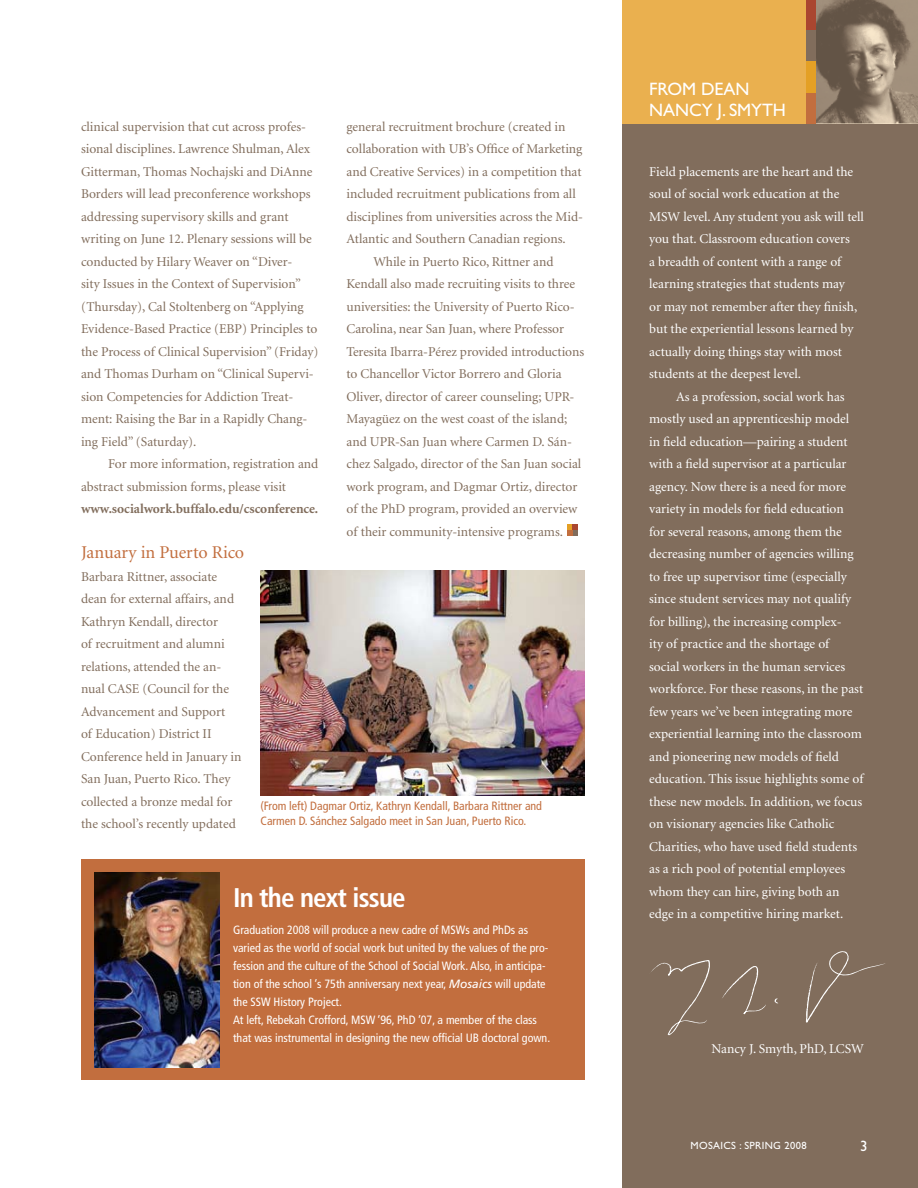
<style>
.page{position:relative;width:918px;height:1188px;background:#fff}
.page>*{position:absolute;margin:0;border:0;box-sizing:border-box;transform-origin:0 0}
.t1{font:700 condensed 27px "Frutiger";letter-spacing:-.03em;color:#fff}
.t2{font:18px/21.6px "Gill Sans";letter-spacing:-.005em;color:#fff}
.t3{font:18px "Minion";color:#c26e3e}
.t4{font:15px "Gill Sans";color:#fff}
.t5{font:13.5px/22.5px "Minion";color:#816d5c}
.t6{font:13.5px/22.5px "Minion";color:#fff}
.t7{font:700 13.5px "Minion";color:#816d5c}
.t8{font:condensed 12px/18px "Frutiger";color:#fff}
.t9{font:condensed 12px/15px "Frutiger";color:#c26e3e}
.t10{font:10.5px "Gill Sans";letter-spacing:.03em;color:#fff}
.s1{font-style:italic;font-stretch:normal}
</style>
<div class="page">
<div style="left:622px;top:0;width:296px;height:1188px;background:#816d5c"></div>
<div style="left:622px;top:0;width:296px;height:123px;background:#eab04f"></div>
<div style="left:81px;top:859px;width:504px;height:221px;background:#c26e3e"></div>
<svg style="left:774px;top:998px;width:4px;height:6px"></svg>
<svg style="left:722px;top:966px;width:44px;height:49px"></svg>
<svg style="left:806px;top:951px;width:79px;height:72px"></svg>
<svg style="left:651px;top:960px;width:59px;height:76px"></svg>
<svg style="left:567px;top:525px;width:11px;height:11px"></svg>
<img style="left:816px;top:0;width:102px;height:123px">
<div style="left:806px;top:92px;width:10px;height:32px;background:#c26e3e"></div>
<div style="left:806px;top:29px;width:10px;height:32px;background:#816d5c"></div>
<div style="left:806px;top:61px;width:10px;height:31px;background:#e4a025"></div>
<div style="left:806px;top:0;width:10px;height:29px;background:#aa4630"></div>
<img style="left:94px;top:872px;width:126px;height:195px">
<img style="left:261px;top:570px;width:324px;height:225px">
<p class="t5" style="left:81px;top:115px;width:239px">clinical supervision that cut across profes&shy;sional disciplines. Lawrence Shulman, Alex Gitterman, Thomas Nochajski and DiAnne Borders will lead preconference workshops addressing supervisory skills and grant writing on June 12. Plenary sessions will be conducted by Hilary Weaver on “Diver-<br>sity Issues in the Context of Supervision” (Thursday), Cal Stoltenberg on “Applying Evidence-Based Practice (EBP) Principles to the Process of Clinical Supervision” (Friday) and Thomas Durham on “Clinical Supervi&shy;sion Competencies for Addiction Treat&shy;ment: Raising the Bar in a Rapidly Chang&shy;ing Field” (Saturday).</p>
<p class="t5" style="left:81px;top:453px;width:239px;text-indent:27px">For more information, registration and abstract submission forms, please visit</p>
<p class="t7" style="left:81px;top:502px;width:239px">www.socialwork.buffalo.edu/csconference.</p>
<h2 class="t3" style="left:81px;top:543px;width:165px">January in Puerto Rico</h2>
<p class="t5" style="left:81px;top:565px;width:162px">Barbara Rittner, associate dean for external affairs, and<br>Kathryn Kendall, director<br>of recruitment and alumni relations, attended the an&shy;nual CASE (Council for the<br>Advancement and Support<br>of Education) District II<br>Conference held in January in<br>San Juan, Puerto Rico. They collected a bronze medal for the school’s recently updated</p>
<p class="t5" style="left:347px;top:116px;width:220px">general recruitment brochure (created in</p>
<p class="t5" style="left:347px;top:138px;width:237px">collaboration with UB’s Office of Marketing</p>
<p class="t5" style="left:347px;top:161px;width:237px">and Creative Services) in a competition that</p>
<p class="t5" style="left:347px;top:183px;width:231px">included recruitment publications from all</p>
<p class="t5" style="left:347px;top:206px;width:238px">disciplines from universities across the Mid-</p>
<p class="t5" style="left:347px;top:228px;width:221px">Atlantic and Southern Canadian regions.</p>
<p class="t5" style="left:374px;top:251px;width:181px">While in Puerto Rico, Rittner and</p>
<p class="t5" style="left:347px;top:273px;width:230px">Kendall also made recruiting visits to three</p>
<p class="t5" style="left:347px;top:296px;width:230px">universities: the University of Puerto Rico-</p>
<p class="t5" style="left:347px;top:318px;width:219px">Carolina, near San Juan, where Professor</p>
<p class="t5" style="left:347px;top:341px;width:239px">Teresita Ibarra-Pérez provided introductions</p>
<p class="t5" style="left:347px;top:363px;width:217px">to Chancellor Victor Borrero and Gloria</p>
<p class="t5" style="left:347px;top:386px;width:230px">Oliver, director of career counseling; UPR-</p>
<p class="t5" style="left:347px;top:408px;width:222px">Mayagüez on the west coast of the island;</p>
<p class="t5" style="left:347px;top:431px;width:227px">and UPR-San Juan where Carmen D. Sán-</p>
<p class="t5" style="left:347px;top:453px;width:236px">chez Salgado, director of the San Juan social</p>
<p class="t5" style="left:347px;top:476px;width:232px">work program, and Dagmar Ortiz, director</p>
<p class="t5" style="left:347px;top:498px;width:232px">of the PhD program, provided an overview</p>
<p class="t5" style="left:347px;top:521px;width:218px">of their community-intensive programs.</p>
<p class="t9" style="left:261px;top:799px;width:283px">(From left) Dagmar Ortiz, Kathryn Kendall, Barbara Rittner and<br>Carmen D. Sánchez Salgado meet in San Juan, Puerto Rico.</p>
<h1 class="t1" style="left:233px;top:881px;width:174px">In the next issue</h1>
<p class="t8" style="left:233px;top:921px;width:319px">Graduation 2008 will produce a new cadre of MSWs and PhDs as varied as the world of social work but united by the values of the pro&shy;fession and the culture of the School of Social Work. Also, in anticipa&shy;tion of the school ‘s 75th anniversary next year, <span class="s1">Mosaics</span> will update the SSW History Project.<br>At left, Rebekah Crofford, MSW ‘96, PhD ‘07, a member of the class that was instrumental in designing the new official UB doctoral gown.</p>
<h2 class="t2" style="left:649px;top:78px;width:138px">FROM DEAN<br>NANCY J. SMYTH</h2>
<p class="t6" style="left:649px;top:160px;width:216px">Field placements are the heart and the soul of social work education at the MSW level. Any student you ask will tell you that. Classroom education covers<br>a breadth of content with a range of learning strategies that students may<br>or may not remember after they finish, but the experiential lessons learned by actually doing things stay with most students at the deepest level.</p>
<p class="t6" style="left:649px;top:386px;width:216px;text-indent:27px">As a profession, social work has mostly used an apprenticeship model in field education—pairing a student with a field supervisor at a particular agency. Now there is a need for more variety in models for field education<br>for several reasons, among them the decreasing number of agencies willing to free up supervisor time (especially since student services may not qualify for billing), the increasing complex-<br>ity of practice and the shortage of<br>social workers in the human services workforce. For these reasons, in the past few years we’ve been integrating more experiential learning into the classroom and pioneering new models of field education. This issue highlights some of these new models. In addition, we focus on visionary agencies like Catholic Charities, who have used field students as a rich pool of potential employees whom they can hire, giving both an edge in a competitive hiring market.</p>
<p class="t6" style="left:712px;top:1038px;width:154px">Nancy J. Smyth, PhD, LCSW</p>
<p class="t10" style="left:691px;top:1140px;width:117px">MOSAICS : SPRING 2008</p>
<p class="t4" style="left:860px;top:1137px;width:9px">3</p>
</div>
